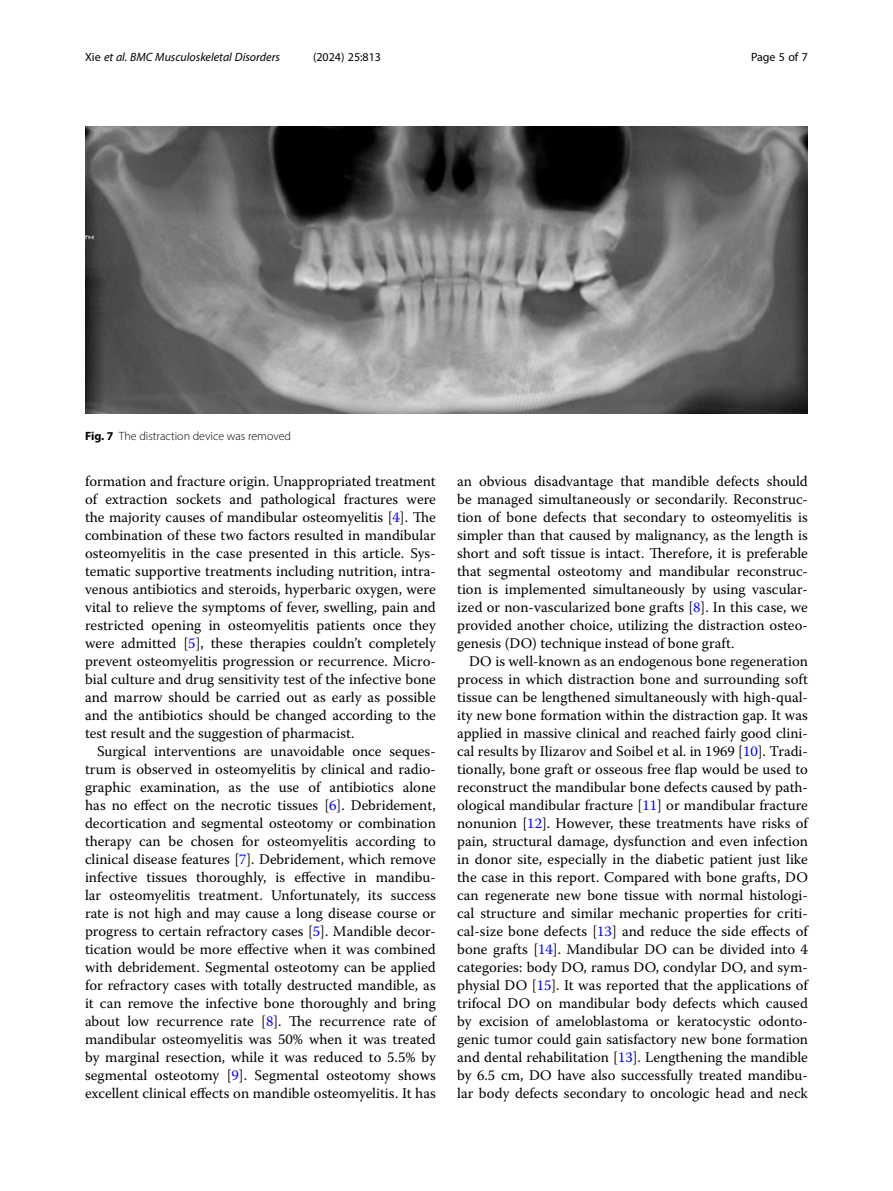
<style>
.page{position:relative;width:893px;height:1191px;background:#fff}
.page>*{position:absolute;margin:0;border:0;box-sizing:border-box;transform-origin:0 0}
.Body_Text_Indent{font:14.7px/18px "Warnock Pro";color:#000;text-align:justify}
.t1{font:italic 12px "Myriad Pro";color:#000}
.Figure_Caption{font:300 12px "Myriad Pro";color:#000}
.t2{font:12px "Myriad Pro";color:#000}
.s1{font-style:normal}
.s2{font-weight:700}
.s3{color:#00f}
</style>
<div class="page">
<img style="left:85px;top:126px;width:723px;height:287px">
<p class="t1" style="left:85px;top:50px;width:196px"><span class="s1">Xie</span> et al. BMC Musculoskeletal Disorders</p>
<p class="t2" style="left:313px;top:50px;width:70px">(2024) 25:813</p>
<p class="t2" style="left:751px;top:50px;width:58px">Page 5 of 7</p>
<p class="Figure_Caption" style="left:85px;top:429px;width:208px"><span class="s2">Fig. 7</span> The distraction device was removed</p>
<p class="Body_Text_Indent" style="left:85px;top:472px;width:352px">formation and fracture origin. Unappropriated treatment of extraction sockets and pathological fractures were the majority causes of mandibular osteomyelitis [<span class="s3">4</span>]. The combination of these two factors resulted in mandibular osteomyelitis in the case presented in this article. Sys&shy;tematic supportive treatments including nutrition, intra&shy;venous antibiotics and steroids, hyperbaric oxygen, were vital to relieve the symptoms of fever, swelling, pain and restricted opening in osteomyelitis patients once they were admitted [<span class="s3">5</span>], these therapies couldn’t completely prevent osteomyelitis progression or recurrence. Micro&shy;bial culture and drug sensitivity test of the infective bone and marrow should be carried out as early as possible and the antibiotics should be changed according to the test result and the suggestion of pharmacist.</p>
<p class="Body_Text_Indent" style="left:85px;top:742px;width:352px;text-indent:12px">Surgical interventions are unavoidable once seques&shy;trum is observed in osteomyelitis by clinical and radio&shy;graphic examination, as the use of antibiotics alone has no effect on the necrotic tissues [<span class="s3">6</span>]. Debridement, decortication and segmental osteotomy or combination therapy can be chosen for osteomyelitis according to clinical disease features [<span class="s3">7</span>]. Debridement, which remove infective tissues thoroughly, is effective in mandibu&shy;lar osteomyelitis treatment. Unfortunately, its success rate is not high and may cause a long disease course or progress to certain refractory cases [<span class="s3">5</span>]. Mandible decor&shy;tication would be more effective when it was combined with debridement. Segmental osteotomy can be applied for refractory cases with totally destructed mandible, as it can remove the infective bone thoroughly and bring about low recurrence rate [<span class="s3">8</span>]. The recurrence rate of mandibular osteomyelitis was 50% when it was treated by marginal resection, while it was reduced to 5.5% by segmental osteotomy [<span class="s3">9</span>]. Segmental osteotomy shows excellent clinical effects on mandible osteomyelitis. It has</p>
<p class="Body_Text_Indent" style="left:457px;top:472px;width:352px">an obvious disadvantage that mandible defects should be managed simultaneously or secondarily. Reconstruc&shy;tion of bone defects that secondary to osteomyelitis is simpler than that caused by malignancy, as the length is short and soft tissue is intact. Therefore, it is preferable that segmental osteotomy and mandibular reconstruc&shy;tion is implemented simultaneously by using vascular&shy;ized or non-vascularized bone grafts [<span class="s3">8</span>]. In this case, we provided another choice, utilizing the distraction osteo&shy;genesis (DO) technique instead of bone graft.</p>
<p class="Body_Text_Indent" style="left:457px;top:652px;width:352px;text-indent:12px">DO is well-known as an endogenous bone regeneration process in which distraction bone and surrounding soft tissue can be lengthened simultaneously with high-qual&shy;ity new bone formation within the distraction gap. It was applied in massive clinical and reached fairly good clini&shy;cal results by Ilizarov and Soibel et al. in 1969 [<span class="s3">10</span>]. Tradi&shy;tionally, bone graft or osseous free flap would be used to reconstruct the mandibular bone defects caused by path&shy;ological mandibular fracture [<span class="s3">11</span>] or mandibular fracture nonunion [<span class="s3">12</span>]. However, these treatments have risks of pain, structural damage, dysfunction and even infection in donor site, especially in the diabetic patient just like the case in this report. Compared with bone grafts, DO can regenerate new bone tissue with normal histologi&shy;cal structure and similar mechanic properties for criti&shy;cal-size bone defects [<span class="s3">13</span>] and reduce the side effects of bone grafts [<span class="s3">14</span>]. Mandibular DO can be divided into 4 categories: body DO, ramus DO, condylar DO, and sym&shy;physial DO [<span class="s3">15</span>]. It was reported that the applications of trifocal DO on mandibular body defects which caused by excision of ameloblastoma or keratocystic odonto&shy;genic tumor could gain satisfactory new bone formation and dental rehabilitation [<span class="s3">13</span>]. Lengthening the mandible by 6.5 cm, DO have also successfully treated mandibu&shy;lar body defects secondary to oncologic head and neck</p>
</div>
